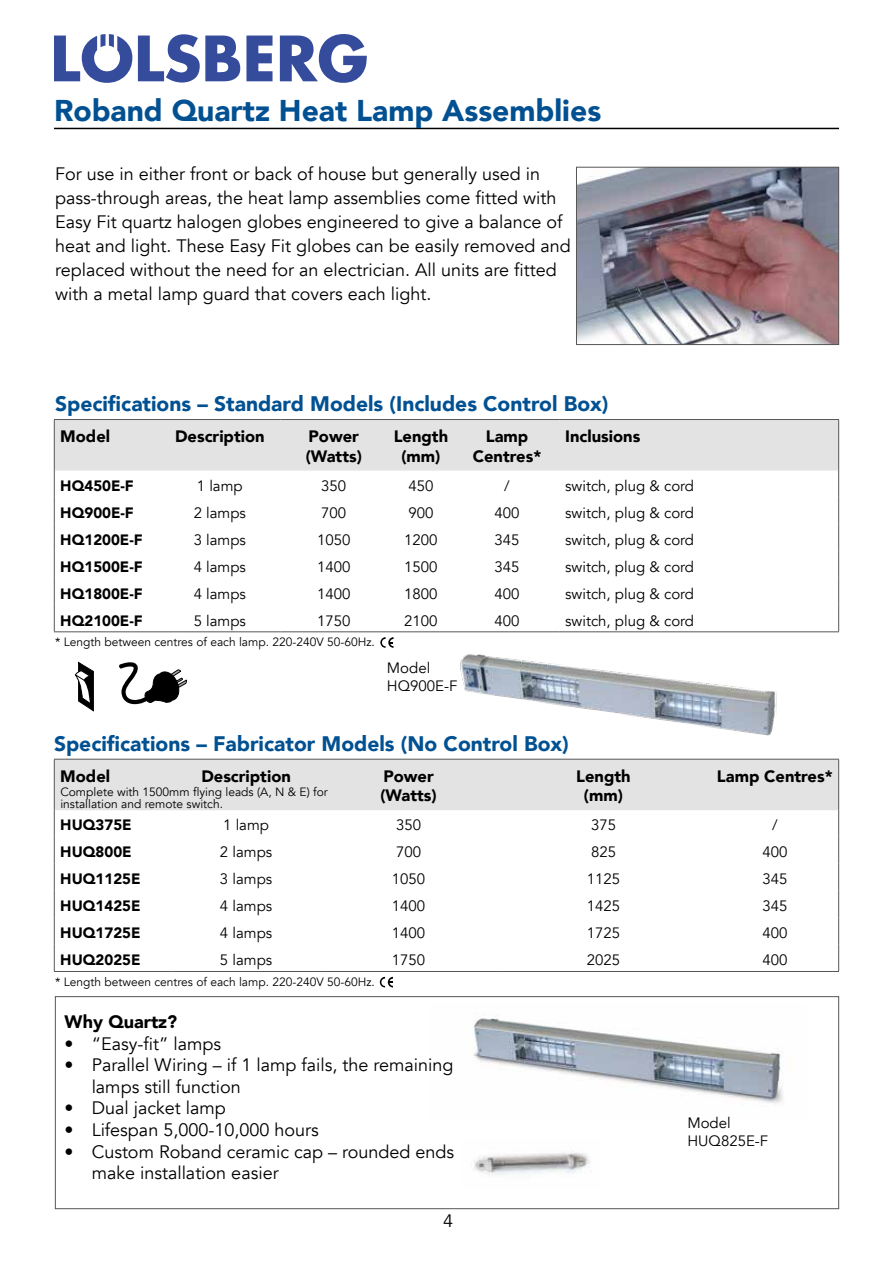
<style>
.page{position:relative;width:893px;height:1263px;background:#fff}
.page>*{position:absolute;margin:0;border:0;box-sizing:border-box;transform-origin:0 0}
.t1{font:900 30px "Avenir";color:#005092}
.t2{font:900 21px "Avenir";color:#005092}
.t3{font:18px/24px "Avenir";color:#000}
.t4{font:900 18px "Avenir";color:#000}
.t5{font:900 16.5px/19.8px "Avenir";color:#000;text-align:center}
.t6{font:15px/18px "Avenir";color:#000}
.t7{font:900 15px "Avenir";color:#000}
.t8{font:12px/12px "Avenir";color:#000}
</style>
<div class="page">
<img style="left:474px;top:1151px;width:117px;height:24px">
<img style="left:473px;top:1018px;width:310px;height:86px">
<img style="left:460px;top:654px;width:317px;height:82px">
<hr style="left:54px;top:128px;width:785px;height:1px;background:#000">
<svg style="left:54px;top:34px;width:78px;height:49px"></svg>
<svg style="left:280px;top:34px;width:87px;height:49px"></svg>
<svg style="left:246px;top:36px;width:27px;height:45px"></svg>
<svg style="left:138px;top:34px;width:102px;height:49px"></svg>
<img style="left:578px;top:169px;width:259px;height:174px">
<div style="left:576px;top:167px;width:263px;height:178px;border:1px solid #575756"></div>
<svg style="left:119px;top:662px;width:68px;height:43px"></svg>
<div style="left:55px;top:996px;width:784px;height:213px;border:1px solid #575756"></div>
<svg style="left:75px;top:662px;width:19px;height:49px"></svg>
<svg style="left:380px;top:977px;width:13px;height:10px"></svg>
<hr style="left:171px;top:971px;width:150px;height:1px;background:#575756">
<svg style="left:54px;top:760px;width:785px;height:211px"></svg>
<hr style="left:54px;top:971px;width:117px;height:1px;background:#575756">
<hr style="left:321px;top:971px;width:175px;height:1px;background:#575756">
<hr style="left:496px;top:971px;width:215px;height:1px;background:#575756">
<hr style="left:711px;top:971px;width:128px;height:1px;background:#575756">
<hr style="left:54px;top:759px;width:117px;height:1px;background:#575756">
<hr style="left:54px;top:759px;width:1px;height:50px;background:#575756">
<hr style="left:171px;top:759px;width:150px;height:1px;background:#575756">
<hr style="left:321px;top:759px;width:175px;height:1px;background:#575756">
<hr style="left:496px;top:759px;width:215px;height:1px;background:#575756">
<hr style="left:711px;top:759px;width:128px;height:1px;background:#575756">
<hr style="left:838px;top:759px;width:1px;height:50px;background:#575756">
<svg style="left:380px;top:637px;width:14px;height:11px"></svg>
<svg style="left:54px;top:420px;width:785px;height:211px"></svg>
<hr style="left:54px;top:631px;width:105px;height:1px;background:#575756">
<hr style="left:159px;top:631px;width:122px;height:1px;background:#575756">
<hr style="left:281px;top:631px;width:106px;height:1px;background:#575756">
<hr style="left:387px;top:631px;width:68px;height:1px;background:#575756">
<hr style="left:455px;top:631px;width:104px;height:1px;background:#575756">
<hr style="left:559px;top:631px;width:280px;height:1px;background:#575756">
<hr style="left:54px;top:419px;width:105px;height:1px;background:#575756">
<hr style="left:54px;top:420px;width:1px;height:50px;background:#575756">
<hr style="left:159px;top:419px;width:122px;height:1px;background:#575756">
<hr style="left:281px;top:419px;width:106px;height:1px;background:#575756">
<hr style="left:387px;top:419px;width:68px;height:1px;background:#575756">
<hr style="left:455px;top:419px;width:104px;height:1px;background:#575756">
<hr style="left:559px;top:419px;width:280px;height:1px;background:#575756">
<hr style="left:838px;top:420px;width:1px;height:50px;background:#575756">
<h1 class="t1" style="left:54px;top:85px;width:549px">Roband Quartz Heat Lamp Assemblies</h1>
<p class="t3" style="left:55px;top:162px;width:517px">For use in either front or back of house but generally used in pass-through areas, the heat lamp assemblies come fitted with Easy Fit quartz halogen globes engineered to give a balance of heat and light. These Easy Fit globes can be easily removed and replaced without the need for an electrician. All units are fitted with a metal lamp guard that covers each light.</p>
<p class="t2" style="left:55px;top:385px;width:555px">Specifications – Standard Models (Includes Control Box)</p>
<p class="t5" style="left:60px;top:426px;width:51px">Model</p>
<p class="t5" style="left:175px;top:426px;width:91px">Description</p>
<p class="t5" style="left:306px;top:426px;width:58px;text-align:left">Power (Watts)</p>
<p class="t5" style="left:394px;top:426px;width:56px">Length (mm)</p>
<p class="t5" style="left:473px;top:426px;width:70px">Lamp<br>Centres*</p>
<p class="t5" style="left:565px;top:426px;width:77px">Inclusions</p>
<p class="t7" style="left:60px;top:473px;width:75px">HQ450E-F</p>
<p class="t6" style="left:197px;top:477px;width:47px">1 lamp</p>
<p class="t6" style="left:321px;top:477px;width:27px">350</p>
<p class="t6" style="left:408px;top:477px;width:27px">450</p>
<p class="t6" style="left:504px;top:477px;width:7px">/</p>
<p class="t6" style="left:565px;top:477px;width:130px">switch, plug &amp; cord</p>
<p class="t7" style="left:60px;top:500px;width:75px">HQ900E-F</p>
<p class="t6" style="left:194px;top:504px;width:54px">2 lamps</p>
<p class="t6" style="left:321px;top:504px;width:27px">700</p>
<p class="t6" style="left:408px;top:504px;width:27px">900</p>
<p class="t6" style="left:495px;top:504px;width:27px">400</p>
<p class="t6" style="left:565px;top:504px;width:130px">switch, plug &amp; cord</p>
<p class="t7" style="left:60px;top:527px;width:84px">HQ1200E-F</p>
<p class="t6" style="left:194px;top:531px;width:54px">3 lamps</p>
<p class="t6" style="left:317px;top:531px;width:35px">1050</p>
<p class="t6" style="left:404px;top:531px;width:35px">1200</p>
<p class="t6" style="left:495px;top:531px;width:27px">345</p>
<p class="t6" style="left:565px;top:531px;width:130px">switch, plug &amp; cord</p>
<p class="t7" style="left:60px;top:554px;width:84px">HQ1500E-F</p>
<p class="t6" style="left:194px;top:558px;width:54px">4 lamps</p>
<p class="t6" style="left:317px;top:558px;width:35px">1400</p>
<p class="t6" style="left:404px;top:558px;width:35px">1500</p>
<p class="t6" style="left:495px;top:558px;width:27px">345</p>
<p class="t6" style="left:565px;top:558px;width:130px">switch, plug &amp; cord</p>
<p class="t7" style="left:60px;top:581px;width:84px">HQ1800E-F</p>
<p class="t6" style="left:194px;top:585px;width:54px">4 lamps</p>
<p class="t6" style="left:317px;top:585px;width:35px">1400</p>
<p class="t6" style="left:404px;top:585px;width:35px">1800</p>
<p class="t6" style="left:495px;top:585px;width:27px">400</p>
<p class="t6" style="left:565px;top:585px;width:130px">switch, plug &amp; cord</p>
<p class="t7" style="left:60px;top:608px;width:84px">HQ2100E-F</p>
<p class="t6" style="left:194px;top:612px;width:54px">5 lamps</p>
<p class="t6" style="left:317px;top:612px;width:35px">1750</p>
<p class="t6" style="left:404px;top:612px;width:35px">2100</p>
<p class="t6" style="left:495px;top:612px;width:27px">400</p>
<p class="t6" style="left:565px;top:612px;width:130px">switch, plug &amp; cord</p>
<p class="t8" style="left:55px;top:636px;width:321px">* Length between centres of each lamp. 220-240V 50-60Hz.</p>
<p class="t6" style="left:387px;top:659px;width:72px">Model<br>HQ900E-F</p>
<p class="t2" style="left:54px;top:725px;width:516px">Specifications – Fabricator Models (No Control Box)</p>
<p class="t5" style="left:60px;top:766px;width:51px">Model</p>
<p class="t5" style="left:201px;top:766px;width:91px">Description</p>
<p class="t5" style="left:380px;top:766px;width:58px;text-align:left">Power (Watts)</p>
<p class="t5" style="left:576px;top:766px;width:56px">Length (mm)</p>
<p class="t5" style="left:717px;top:766px;width:117px">Lamp Centres*</p>
<p class="t7" style="left:60px;top:812px;width:73px">HUQ375E</p>
<p class="t6" style="left:223px;top:816px;width:47px">1 lamp</p>
<p class="t6" style="left:396px;top:816px;width:27px">350</p>
<p class="t6" style="left:591px;top:816px;width:27px">375</p>
<p class="t6" style="left:772px;top:816px;width:7px">/</p>
<p class="t7" style="left:60px;top:839px;width:73px">HUQ800E</p>
<p class="t6" style="left:220px;top:843px;width:54px">2 lamps</p>
<p class="t6" style="left:396px;top:843px;width:27px">700</p>
<p class="t6" style="left:591px;top:843px;width:27px">825</p>
<p class="t6" style="left:762px;top:843px;width:27px">400</p>
<p class="t7" style="left:60px;top:866px;width:82px">HUQ1125E</p>
<p class="t6" style="left:220px;top:870px;width:54px">3 lamps</p>
<p class="t6" style="left:392px;top:870px;width:35px">1050</p>
<p class="t6" style="left:587px;top:870px;width:35px">1125</p>
<p class="t6" style="left:762px;top:870px;width:27px">345</p>
<p class="t7" style="left:60px;top:893px;width:82px">HUQ1425E</p>
<p class="t6" style="left:220px;top:897px;width:54px">4 lamps</p>
<p class="t6" style="left:392px;top:897px;width:35px">1400</p>
<p class="t6" style="left:587px;top:897px;width:35px">1425</p>
<p class="t6" style="left:762px;top:897px;width:27px">345</p>
<p class="t7" style="left:60px;top:920px;width:82px">HUQ1725E</p>
<p class="t6" style="left:220px;top:924px;width:54px">4 lamps</p>
<p class="t6" style="left:392px;top:924px;width:35px">1400</p>
<p class="t6" style="left:587px;top:924px;width:35px">1725</p>
<p class="t6" style="left:762px;top:924px;width:27px">400</p>
<p class="t7" style="left:60px;top:947px;width:82px">HUQ2025E</p>
<p class="t6" style="left:220px;top:951px;width:54px">5 lamps</p>
<p class="t6" style="left:392px;top:951px;width:35px">1750</p>
<p class="t6" style="left:587px;top:951px;width:35px">2025</p>
<p class="t6" style="left:762px;top:951px;width:27px">400</p>
<p class="t8" style="left:60px;top:786px;width:269px">Complete with 1500mm flying leads (A, N &amp; E) for installation and remote switch.</p>
<p class="t8" style="left:55px;top:976px;width:321px">* Length between centres of each lamp. 220-240V 50-60Hz.</p>
<p class="t4" style="left:65px;top:1006px;width:114px">Why Quartz?</p>
<p class="t3" style="left:65px;top:1032px;width:158px">• “Easy-fit” lamps</p>
<p class="t3" style="left:92px;top:1054px;width:363px;line-height:21.6px;text-indent:-27px">• Parallel Wiring – if 1 lamp fails, the remaining lamps still function</p>
<p class="t3" style="left:65px;top:1096px;width:163px">• Dual jacket lamp</p>
<p class="t3" style="left:65px;top:1118px;width:256px">• Lifespan 5,000-10,000 hours</p>
<p class="t3" style="left:92px;top:1141px;width:364px;line-height:21.6px;text-indent:-27px">• Custom Roband ceramic cap – rounded ends make installation easier</p>
<p class="t3" style="left:443px;top:1209px;width:12px">4</p>
<p class="t6" style="left:687px;top:1114px;width:82px">Model<br>HUQ825E-F</p>
</div>
